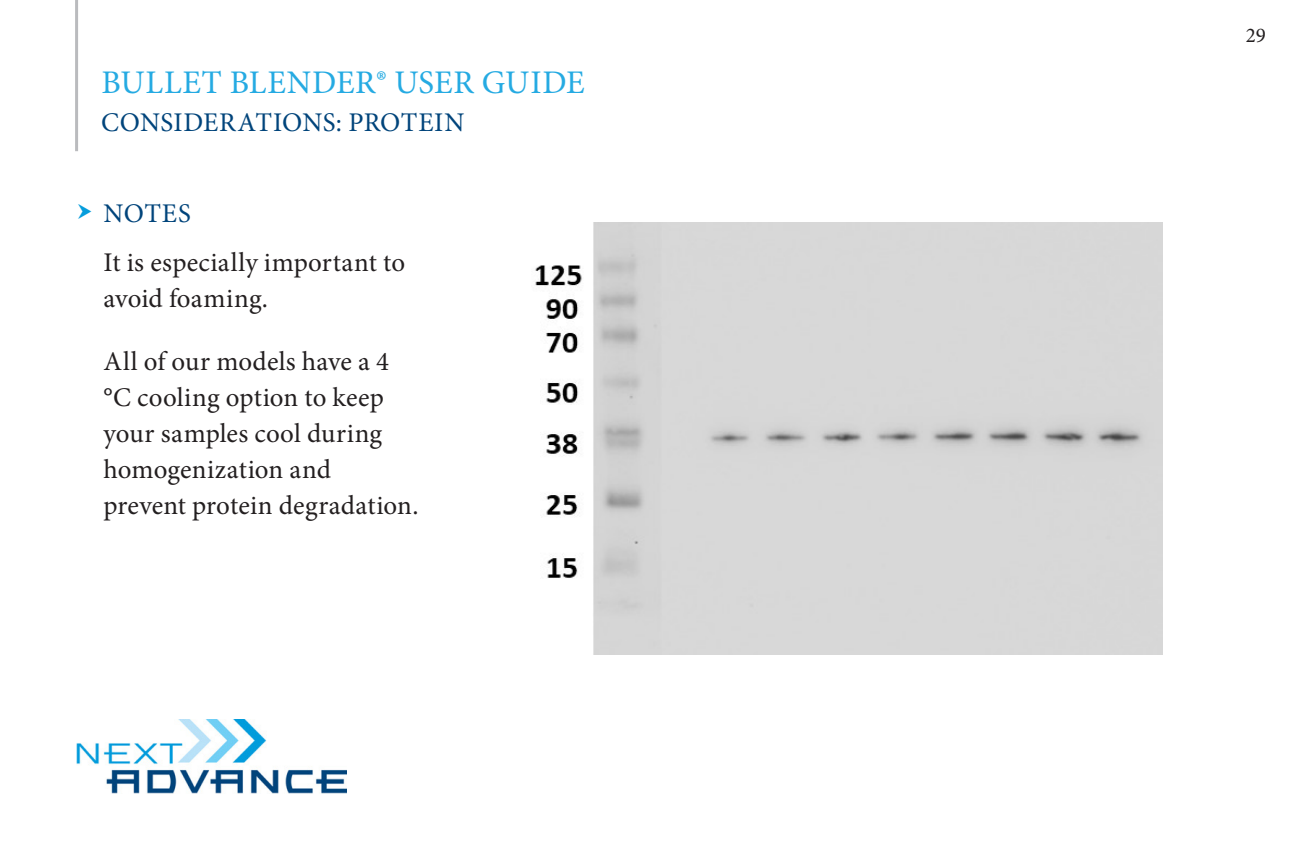
<style>
.page{position:relative;width:1296px;height:864px;background:#fff}
.page>*{position:absolute;margin:0;border:0;box-sizing:border-box;transform-origin:0 0}
.bulleted_sidebar_2{font:33px "Minion Pro";letter-spacing:.015em;color:#25aae2}
.bulleted_sidebar_2-2{font:27px/36px "Minion Pro";letter-spacing:.025em;color:#231f20}
.bulleted_sidebar_2-3{font:27px/36px "Minion Pro";letter-spacing:.005em;color:#231f20}
.bulleted_sidebar_2-4{font:27px "Minion Pro";letter-spacing:.015em;color:#00447b}
.t1{font:21px "Minion Pro";color:#231f20}
</style>
<div class="page">
<hr style="left:75px;top:0;width:3px;height:151px;background:#babbbe">
<img style="left:77px;top:720px;width:270px;height:74px">
<img style="left:535px;top:222px;width:627px;height:432px">
<p class="bulleted_sidebar_2" style="left:101px;top:60px;width:485px">BULLET BLENDER® USER GUIDE</p>
<p class="bulleted_sidebar_2-4" style="left:101px;top:104px;width:365px">CONSIDERATIONS: PROTEIN</p>
<p class="bulleted_sidebar_2-4" style="left:104px;top:195px;width:89px">NOTES</p>
<p class="bulleted_sidebar_2-3" style="left:104px;top:245px;width:303px">It is especially important to avoid foaming.</p>
<p class="bulleted_sidebar_2-2" style="left:104px;top:344px;width:316px">All of our models have a 4 °C cooling option to keep your samples cool during homogenization and prevent protein degradation.</p>
<p class="t1" style="left:1246px;top:21px;width:22px">29</p>
</div>
